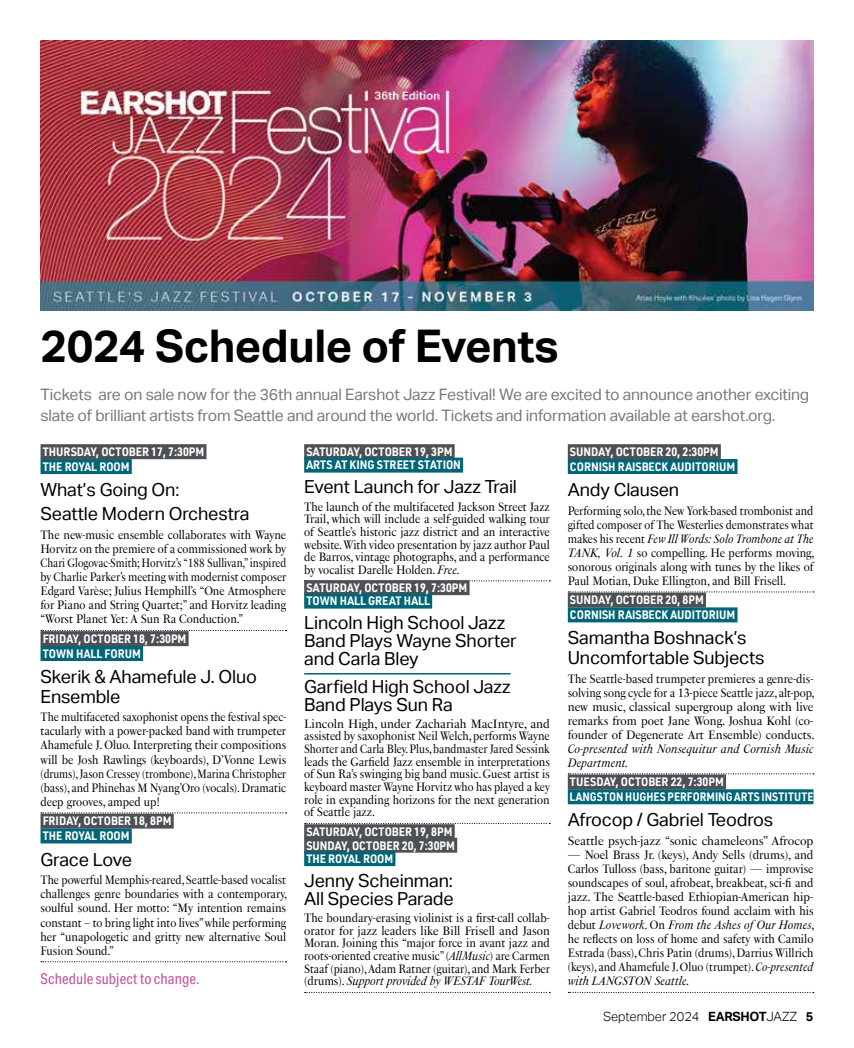
<style>
.page{position:relative;width:854px;height:1048px;background:#fff}
.page>*{position:absolute;margin:0;border:0;box-sizing:border-box;transform-origin:0 0}
.t1{font:700 45px "Aktiv Grotesk";letter-spacing:-.01em;color:#000}
.t2{font:18px/18px "Aktiv Grotesk";letter-spacing:-.01em;color:#000}
.t3{font:15.75px/21px "Aktiv Grotesk";letter-spacing:-.01em;color:#77787b}
.t4{font:15px "Aktiv Grotesk Cd";letter-spacing:.005em;color:#c3529e}
.t5{font:300 12.75px "Aktiv Grotesk";color:#000}
.t6{font:12px/14.1px "PS Fournier Std";color:#000;text-align:justify;scale:.92 1}
.t7{font:12px/14.1px "PS Fournier Std";color:#000;text-align:justify;scale:.9 1}
.t8{font:12px/14.1px "PS Fournier Std";color:#000;text-align:justify;scale:.96 1}
.t9{font:700 12px/14.9px "URWDIN";color:#fff;scale:.9 1}
.t10{font:12px/12.6px "PS Fournier Std";color:#000;text-align:justify}
.t11{font:12px/14.1px "PS Fournier Std";color:#000;text-align:justify;scale:.89 1}
.t12{font:italic 12px/14.1px "PS Fournier Std";letter-spacing:.015em;color:#000;scale:.93 1}
.s1{font-style:italic}
.s2{font-weight:700}
</style>
<div class="page">
<img style="left:40px;top:40px;width:773px;height:271px">
<div style="left:40px;top:444px;width:166px;height:15px;background:#4d5156"></div>
<div style="left:40px;top:459px;width:92px;height:15px;background:#067"></div>
<svg style="left:41px;top:630px;width:245px;height:1px"></svg>
<div style="left:40px;top:631px;width:148px;height:15px;background:#4d5156"></div>
<div style="left:40px;top:646px;width:103px;height:15px;background:#067"></div>
<svg style="left:41px;top:812px;width:245px;height:1px"></svg>
<div style="left:40px;top:813px;width:134px;height:15px;background:#4d5156"></div>
<div style="left:40px;top:828px;width:92px;height:15px;background:#067"></div>
<svg style="left:41px;top:961px;width:245px;height:1px"></svg>
<div style="left:304px;top:444px;width:150px;height:15px;background:#4d5156"></div>
<div style="left:304px;top:457px;width:159px;height:15px;background:#067"></div>
<svg style="left:469px;top:580px;width:81px;height:1px"></svg>
<div style="left:304px;top:580px;width:165px;height:15px;background:#4d5156"></div>
<div style="left:304px;top:593px;width:128px;height:15px;background:#067"></div>
<hr style="left:304px;top:673px;width:206px;height:1px;background:#067">
<svg style="left:304px;top:823px;width:246px;height:1px"></svg>
<div style="left:304px;top:824px;width:150px;height:15px;background:#4d5156"></div>
<div style="left:304px;top:837px;width:153px;height:15px;background:#4d5156"></div>
<div style="left:304px;top:851px;width:91px;height:15px;background:#067"></div>
<svg style="left:304px;top:992px;width:246px;height:1px"></svg>
<div style="left:567px;top:444px;width:153px;height:15px;background:#4d5156"></div>
<div style="left:567px;top:459px;width:170px;height:15px;background:#067"></div>
<svg style="left:568px;top:591px;width:245px;height:1px"></svg>
<div style="left:567px;top:592px;width:138px;height:15px;background:#4d5156"></div>
<div style="left:567px;top:607px;width:170px;height:15px;background:#067"></div>
<svg style="left:568px;top:773px;width:245px;height:1px"></svg>
<div style="left:567px;top:774px;width:158px;height:15px;background:#4d5156"></div>
<div style="left:567px;top:789px;width:246px;height:15px;background:#067"></div>
<svg style="left:568px;top:992px;width:245px;height:1px"></svg>
<h1 class="t1" style="left:40px;top:320px;width:519px">2024 Schedule of Events</h1>
<h3 class="t3" style="left:40px;top:384px;width:770px">Tickets are on sale now for the 36th annual Earshot Jazz Festival! We are excited to announce another exciting slate of brilliant artists from Seattle and around the world. Tickets and information available at earshot.org.</h3>
<p class="t9" style="left:43px;top:444px;width:181px">THURSDAY, OCTOBER 17, 7:30PM<br>THE ROYAL ROOM</p>
<h2 class="t2" style="left:40px;top:478px;width:210px;line-height:24px">What’s Going On:<br>Seattle Modern Orchestra</h2>
<p class="t6" style="left:40px;top:527px;width:268px">The new-music ensemble collaborates with Wayne Horvitz on the premiere of a commissioned work by Chari Glogovac-Smith; Horvitz’s “188 Sullivan,” inspired by Charlie Parker’s meeting with modernist composer Edgard Varèse; Julius Hemphill’s “One Atmosphere for Piano and String Quartet;” and Horvitz leading “Worst Planet Yet: A Sun Ra Conduction.”</p>
<p class="t9" style="left:43px;top:631px;width:161px">FRIDAY, OCTOBER 18, 7:30PM<br>TOWN HALL FORUM</p>
<h2 class="t2" style="left:40px;top:667px;width:218px;line-height:19.5px">Skerik &amp; Ahamefule J. Oluo<br>Ensemble</h2>
<p class="t11" style="left:40px;top:710px;width:277px">The multifaceted saxophonist opens the festival spec&shy;tacularly with a power-packed band with trumpeter Ahamefule J. Oluo. Interpreting their compositions will be Josh Rawlings (keyboards), D’Vonne Lewis (drums), Jason Cressey (trombone), Marina Christopher (bass), and Phinehas M Nyang’Oro (vocals). Dramatic deep grooves, amped up!</p>
<p class="t9" style="left:43px;top:813px;width:145px">FRIDAY, OCTOBER 18, 8PM<br>THE ROYAL ROOM</p>
<h2 class="t2" style="left:40px;top:850px;width:93px">Grace Love</h2>
<p class="t7" style="left:40px;top:873px;width:275px">The powerful Memphis-reared, Seattle-based vocalist challenges genre boundaries with a contemporary, soulful sound. Her motto: “My intention remains constant – to bring light into lives” while performing her “unapologetic and gritty new alternative Soul Fusion Sound.”</p>
<p class="t4" style="left:40px;top:970px;width:160px">Schedule subject to change.</p>
<p class="t9" style="left:306px;top:444px;width:173px;line-height:13.5px">SATURDAY, OCTOBER 19, 3PM<br>ARTS AT KING STREET STATION</p>
<h2 class="t2" style="left:304px;top:478px;width:214px">Event Launch for Jazz Trail</h2>
<p class="t6" style="left:304px;top:500px;width:268px;line-height:12.6px">The launch of the multifaceted Jackson Street Jazz Trail, which will include a self-guided walking tour of Seattle’s historic jazz district and an interactive website. With video presentation by jazz author Paul de Barros, vintage photographs, and a performance by vocalist Darelle Holden. <span class="s1">Free.</span></p>
<p class="t9" style="left:306px;top:580px;width:180px;line-height:13.5px">SATURDAY, OCTOBER 19, 7:30PM<br>TOWN HALL GREAT HALL</p>
<h2 class="t2" style="left:304px;top:614px;width:214px">Lincoln High School Jazz<br>Band Plays Wayne Shorter and Carla Bley</h2>
<h2 class="t2" style="left:304px;top:677px;width:208px">Garfield High School Jazz<br>Band Plays Sun Ra</h2>
<p class="t10" style="left:304px;top:717px;width:247px">Lincoln High, under Zachariah MacIntyre, and assisted by saxophonist Neil Welch, performs Wayne Shorter and Carla Bley. Plus, bandmaster Jared Sessink leads the Garfield Jazz ensemble in interpretations of Sun Ra’s swinging big band music. Guest artist is keyboard master Wayne Horvitz who has played a key role in expanding horizons for the next generation of Seattle jazz.</p>
<p class="t9" style="left:306px;top:824px;width:167px;line-height:13.5px">SATURDAY, OCTOBER 19, 8PM<br>SUNDAY, OCTOBER 20, 7:30PM<br>THE ROYAL ROOM</p>
<h2 class="t2" style="left:304px;top:871px;width:151px">Jenny Scheinman:<br>All Species Parade</h2>
<p class="t6" style="left:304px;top:911px;width:268px;line-height:12.6px">The boundary-erasing violinist is a first-call collab&shy;orator for jazz leaders like Bill Frisell and Jason Moran. Joining this “major force in avant jazz and roots-oriented creative music” (<span class="s1">AllMusic</span>) are Carmen Staaf (piano), Adam Ratner (guitar), and Mark Ferber (drums). <span class="s1">Support provided by WESTAF TourWest.</span></p>
<p class="t9" style="left:569px;top:444px;width:185px">SUNDAY, OCTOBER 20, 2:30PM<br>CORNISH RAISBECK AUDITORIUM</p>
<h2 class="t2" style="left:567px;top:481px;width:113px">Andy Clausen</h2>
<p class="t7" style="left:567px;top:503px;width:276px">Performing solo, the New York-based trombonist and gifted composer of The Westerlies demonstrates what makes his recent <span class="s1">Few Ill Words: Solo Trombone at The TANK, Vol. 1</span> so compelling. He performs moving, sonorous originals along with tunes by the likes of Paul Motian, Duke Ellington, and Bill Frisell.</p>
<p class="t9" style="left:569px;top:592px;width:185px">SUNDAY, OCTOBER 20, 8PM<br>CORNISH RAISBECK AUDITORIUM</p>
<h2 class="t2" style="left:567px;top:628px;width:198px;line-height:19.5px">Samantha Boshnack’s<br>Uncomfortable Subjects</h2>
<p class="t6" style="left:567px;top:671px;width:270px">The Seattle-based trumpeter premieres a genre-dis&shy;solving song cycle for a 13-piece Seattle jazz, alt-pop, new music, classical supergroup along with live remarks from poet Jane Wong. Joshua Kohl (co&shy;founder of Degenerate Art Ensemble) conducts.</p>
<p class="t12" style="left:567px;top:741px;width:265px">Co-presented with Nonsequitur and Cornish Music<br>Department.</p>
<p class="t9" style="left:569px;top:774px;width:272px">TUESDAY, OCTOBER 22, 7:30PM<br>LANGSTON HUGHES PERFORMING ARTS INSTITUTE</p>
<h2 class="t2" style="left:567px;top:811px;width:207px">Afrocop / Gabriel Teodros</h2>
<p class="t10" style="left:567px;top:834px;width:247px">Seattle psych-jazz “sonic chameleons” Afrocop</p>
<p class="t8" style="left:567px;top:847px;width:258px">— Noel Brass Jr. (keys), Andy Sells (drums), and Carlos Tulloss (bass, baritone guitar) — improvise soundscapes of soul, afrobeat, breakbeat, sci-fi and jazz. The Seattle-based Ethiopian-American hip&shy;hop artist Gabriel Teodros found acclaim with his debut <span class="s1">Lovework</span>. On <span class="s1">From the Ashes of Our Homes</span>, he reflects on loss of home and safety with Camilo Estrada (bass), Chris Patin (drums), Darrius Willrich (keys), and Ahamefule J. Oluo (trumpet). <span class="s1">Co-presented with LANGSTON Seattle.</span></p>
<p class="t5" style="left:603px;top:1009px;width:212px">September 2024 <span class="s2">EARSHOT</span>JAZZ <span class="s2">5</span></p>
</div>
